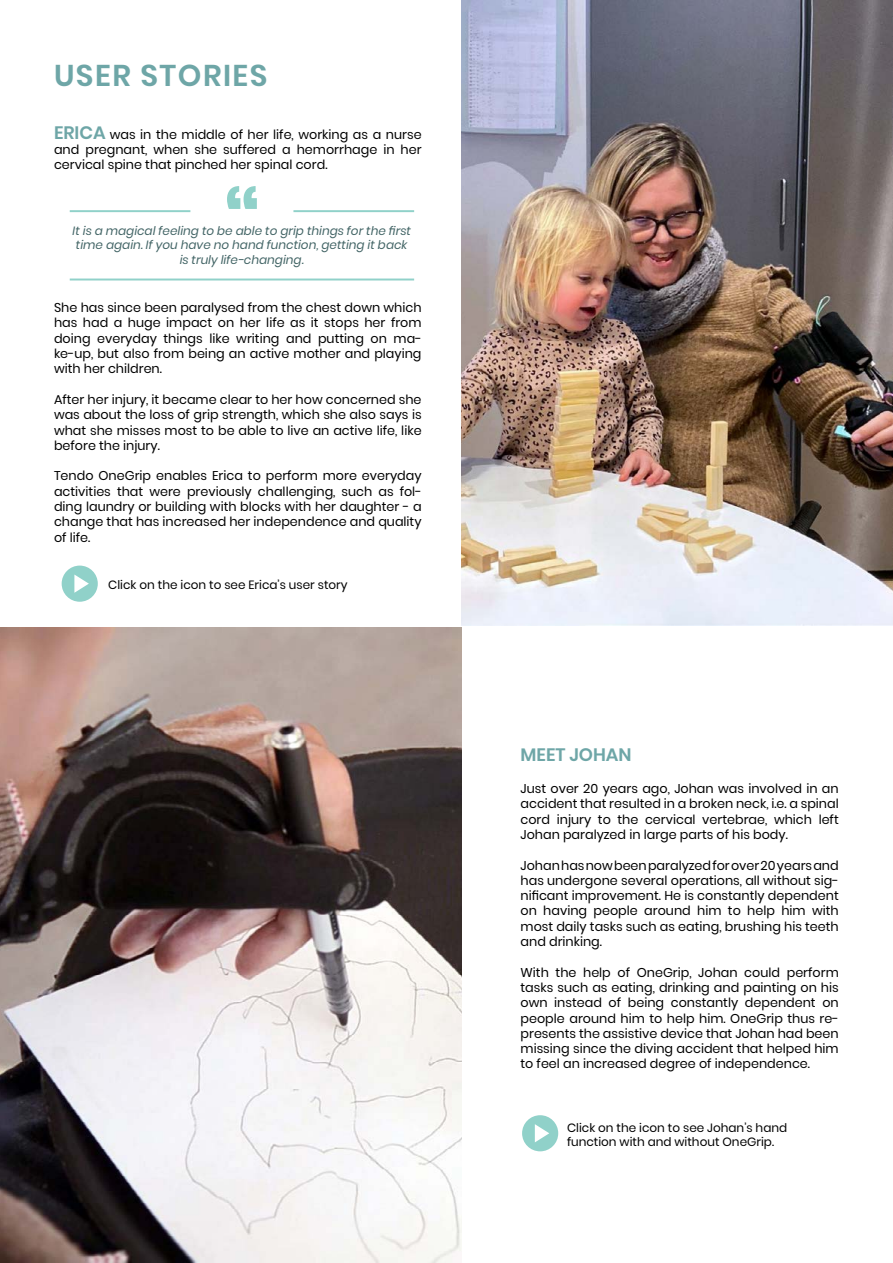
<style>
.page{position:relative;width:893px;height:1263px;background:#fff}
.page>*{position:absolute;margin:0;border:0;box-sizing:border-box;transform-origin:0 0}
.t1{font:900 73.5px "Poppins";color:#90d1c9}
.t2{font:600 30px "Poppins";letter-spacing:.05em;color:#6ea6a7}
.t3{font:600 18px "Poppins";color:#6ea6a7}
.t4{font:12.75px/15.3px "Poppins";color:#000;text-align:justify}
.t5{font:italic 12px/14.4px "Poppins";color:#436566;text-align:center}
.t6{font:12px/14.4px "Poppins";color:#000}
.s1{font-weight:600;font-size:18px;color:#6ea6a7}
</style>
<div class="page">
<hr style="left:70px;top:279px;width:344px;height:1px;background:#90d1c9">
<hr style="left:70px;top:210px;width:120px;height:2px;background:#90d1c9">
<hr style="left:293px;top:210px;width:121px;height:2px;background:#90d1c9">
<img style="left:461px;top:0;width:432px;height:626px">
<img style="left:0;top:627px;width:461px;height:636px">
<div style="left:62px;top:566px;width:36px;height:36px;background:#90d1c9;border-radius:50%"></div>
<svg style="left:74px;top:574px;width:15px;height:19px"></svg>
<div style="left:522px;top:1115px;width:36px;height:36px;background:#90d1c9;border-radius:50%"></div>
<svg style="left:535px;top:1124px;width:14px;height:18px"></svg>
<h2 class="t2" style="left:54px;top:58px;width:215px">USER STORIES</h2>
<p class="t4" style="left:54px;top:127px;width:369px"><span class="s1">ERICA</span> was in the middle of her life, working as a nurse and pregnant, when she suffered a hemorrhage in her cervical spine that pinched her spinal cord.</p>
<h1 class="t1" style="left:223px;top:182px;width:39px">“</h1>
<p class="t5" style="left:73px;top:223px;width:340px">It is a magical feeling to be able to grip things for the first time again. If you have no hand function, getting it back is truly life-changing.</p>
<p class="t4" style="left:54px;top:300px;width:369px">She has since been paralysed from the chest down which has had a huge impact on her life as it stops her from doing everyday things like writing and putting on ma&shy;ke-up, but also from being an active mother and playing with her children.</p>
<p class="t4" style="left:54px;top:392px;width:369px">After her injury, it became clear to her how concerned she was about the loss of grip strength, which she also says is what she misses most to be able to live an active life, like before the injury.</p>
<p class="t4" style="left:54px;top:468px;width:369px">Tendo OneGrip enables Erica to perform more everyday activities that were previously challenging, such as fol&shy;ding laundry or building with blocks with her daughter - a change that has increased her independence and quality of life.</p>
<p class="t6" style="left:108px;top:577px;width:241px">Click on the icon to see Erica’s user story</p>
<h3 class="t3" style="left:520px;top:745px;width:113px">MEET JOHAN</h3>
<p class="t4" style="left:520px;top:781px;width:320px">Just over 20 years ago, Johan was involved in an accident that resulted in a broken neck, i.e. a spinal cord injury to the cervical vertebrae, which left Johan paralyzed in large parts of his body.</p>
<p class="t4" style="left:520px;top:857px;width:320px">Johan has now been paralyzed for over 20 years and has undergone several operations, all without sig&shy;nificant improvement. He is constantly dependent on having people around him to help him with most daily tasks such as eating, brushing his teeth and drinking.</p>
<p class="t4" style="left:520px;top:964px;width:320px">With the help of OneGrip, Johan could perform tasks such as eating, drinking and painting on his own instead of being constantly dependent on people around him to help him. OneGrip thus re&shy;presents the assistive device that Johan had been missing since the diving accident that helped him to feel an increased degree of independence.</p>
<p class="t6" style="left:567px;top:1121px;width:222px">Click on the icon to see Johan’s hand function with and without OneGrip.</p>
</div>
